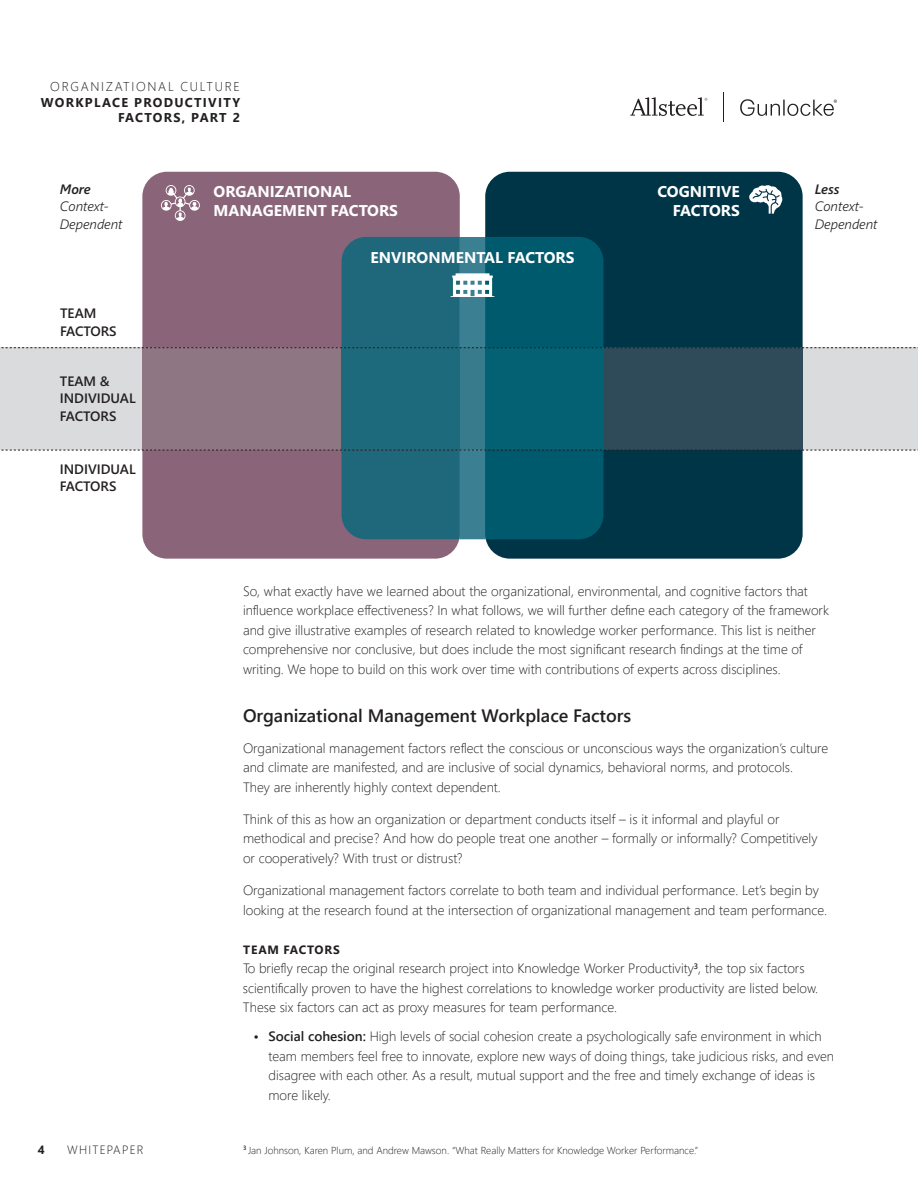
<style>
.page{position:relative;width:918px;height:1188px;background:#fff}
.page>*{position:absolute;margin:0;border:0;box-sizing:border-box;transform-origin:0 0}
.t1{font:600 18px "Segoe UI";color:#231f20}
.t2{font:700 15.6px/18.8px "Segoe UI";color:#fff}
.t3{font:600 13.65px/17.5px "Segoe UI";color:#231f20}
.t4{font:italic 300 13.65px/17.5px "Segoe UI";color:#231f20}
.t5{font:italic 600 13.65px "Segoe UI";color:#231f20}
.t6{font:300 13.5px/19.5px "Segoe UI";color:#231f20}
.t7{font:700 12.75px/15.3px "Segoe UI";letter-spacing:.1em;color:#231f20;text-align:right}
.t8{font:300 12.75px "Segoe UI";letter-spacing:.135em;color:#231f20}
.t9{font:700 12px "Segoe UI";letter-spacing:.065em;color:#231f20}
.t10{font:300 12px "Segoe UI";letter-spacing:.1em;color:#231f20}
.t11{font:300 10.2px "Segoe UI";color:#231f20}
.s1{font-weight:600}
</style>
<div class="page">
<svg style="left:740px;top:99px;width:97px;height:17px"></svg>
<svg style="left:630px;top:97px;width:77px;height:19px"></svg>
<hr style="left:723px;top:92px;width:1px;height:30px;background:#231f20">
<div style="left:142px;top:172px;width:318px;height:387px;background:#8a657a;border-radius:25px"></div>
<div style="left:485px;top:172px;width:318px;height:387px;background:#003547;border-radius:25px"></div>
<div style="left:803px;top:348px;width:115px;height:102px;background:#d9dbdc"></div>
<div style="left:603px;top:348px;width:200px;height:102px;background:#2f4a59"></div>
<div style="left:0;top:348px;width:142px;height:102px;background:#d9dbdc"></div>
<div style="left:142px;top:348px;width:200px;height:102px;background:#8e7683"></div>
<div style="left:460px;top:348px;width:25px;height:102px;background:#387b8d"></div>
<div style="left:342px;top:348px;width:118px;height:102px;background:#1d6a7d"></div>
<div style="left:485px;top:348px;width:118px;height:102px;background:#046073"></div>
<svg style="left:161px;top:185px;width:39px;height:36px"></svg>
<svg style="left:749px;top:185px;width:34px;height:29px"></svg>
<svg style="left:1px;top:237px;width:917px;height:111px"></svg>
<svg style="left:1px;top:450px;width:917px;height:89px"></svg>
<p class="t8" style="left:50px;top:77px;width:191px">ORGANIZATIONAL CULTURE</p>
<p class="t7" style="left:41px;top:94px;width:201px">WORKPLACE PRODUCTIVITY<br>FACTORS, PART 2</p>
<p class="t5" style="left:60px;top:178px;width:33px">More</p>
<p class="t4" style="left:60px;top:197px;width:64px">Context-<br>Dependent</p>
<p class="t3" style="left:60px;top:304px;width:58px">TEAM<br>FACTORS</p>
<p class="t3" style="left:60px;top:372px;width:77px">TEAM &amp;<br>INDIVIDUAL<br>FACTORS</p>
<p class="t3" style="left:60px;top:460px;width:77px">INDIVIDUAL<br>FACTORS</p>
<p class="t2" style="left:214px;top:184px;width:186px">ORGANIZATIONAL<br>MANAGEMENT FACTORS</p>
<p class="t2" style="left:657px;top:184px;width:84px;text-align:right">COGNITIVE<br>FACTORS</p>
<p class="t2" style="left:371px;top:250px;width:206px">ENVIRONMENTAL FACTORS</p>
<p class="t5" style="left:815px;top:178px;width:26px">Less</p>
<p class="t4" style="left:815px;top:197px;width:64px">Context-<br>Dependent</p>
<p class="t9" style="left:38px;top:1140px;width:8px">4</p>
<p class="t10" style="left:67px;top:1140px;width:78px">WHITEPAPER</p>
<p class="t6" style="left:243px;top:581px;width:588px">So, what exactly have we learned about the organizational, environmental, and cognitive factors that influence workplace effectiveness? In what follows, we will further define each category of the framework and give illustrative examples of research related to knowledge worker performance. This list is neither comprehensive nor conclusive, but does include the most significant research findings at the time of writing. We hope to build on this work over time with contributions of experts across disciplines.</p>
<h1 class="t1" style="left:243px;top:701px;width:390px">Organizational Management Workplace Factors</h1>
<p class="t6" style="left:243px;top:738px;width:587px">Organizational management factors reflect the conscious or unconscious ways the organization’s culture and climate are manifested, and are inclusive of social dynamics, behavioral norms, and protocols.<br>They are inherently highly context dependent.</p>
<p class="t6" style="left:243px;top:809px;width:576px">Think of this as how an organization or department conducts itself – is it informal and playful or methodical and precise? And how do people treat one another – formally or informally? Competitively or cooperatively? With trust or distrust?</p>
<p class="t6" style="left:243px;top:880px;width:586px">Organizational management factors correlate to both team and individual performance. Let’s begin by looking at the research found at the intersection of organizational management and team performance.</p>
<p class="t9" style="left:243px;top:940px;width:98px">TEAM FACTORS</p>
<p class="t6" style="left:243px;top:958px;width:577px">To briefly recap the original research project into Knowledge Worker Productivity<sup>3</sup>, the top six factors scientifically proven to have the highest correlations to knowledge worker productivity are listed below.<br>These six factors can act as proxy measures for team performance.</p>
<p class="t6" style="left:268px;top:1026px;width:567px;text-indent:-15px"><span class="s1">• Social cohesion:</span> High levels of social cohesion create a psychologically safe environment in which team members feel free to innovate, explore new ways of doing things, take judicious risks, and even disagree with each other. As a result, mutual support and the free and timely exchange of ideas is more likely.</p>
<p class="t11" style="left:243px;top:1142px;width:457px"><sup>3</sup> Jan Johnson, Karen Plum, and Andrew Mawson. “What Really Matters for Knowledge Worker Performance.”</p>
</div>
